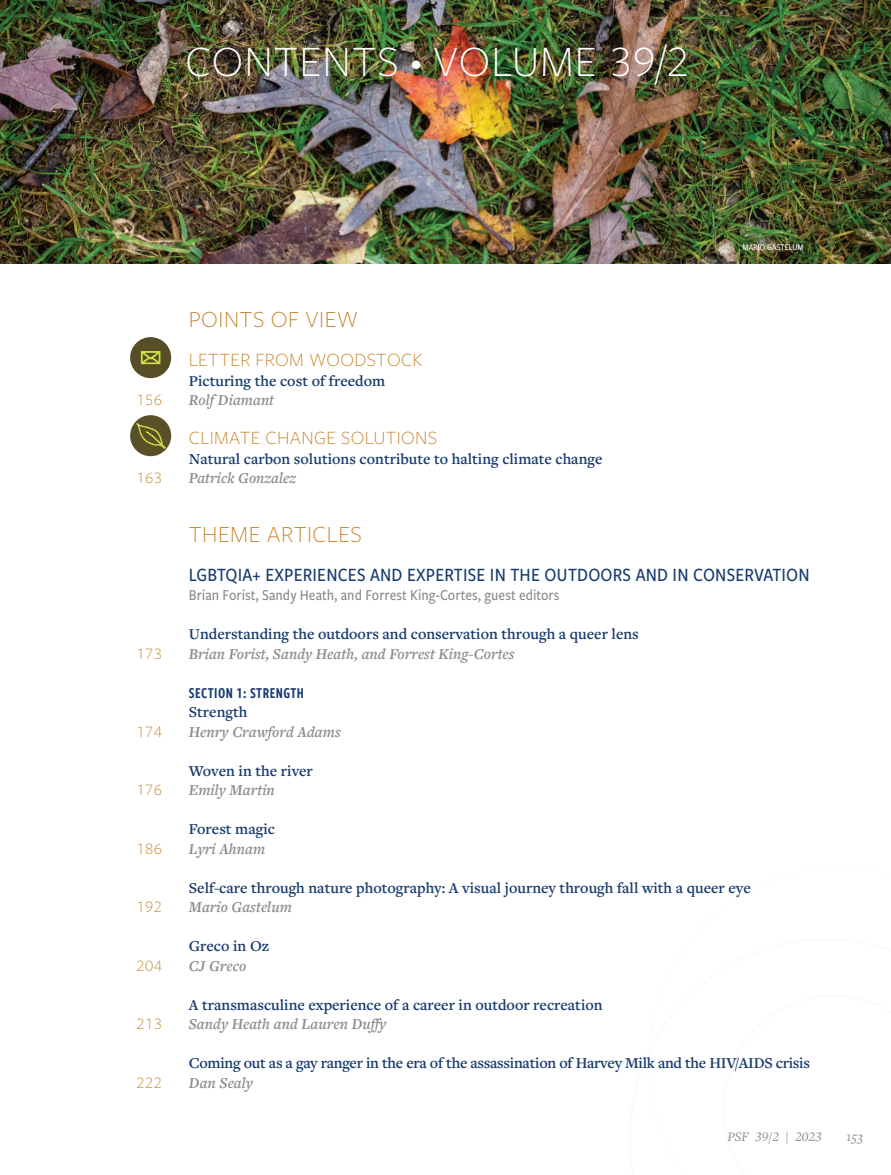
<style>
.page{position:relative;width:891px;height:1175px;background:#fff}
.page>*{position:absolute;margin:0;border:0;box-sizing:border-box;transform-origin:0 0}
.t1{font:300 45px "Freight Sans Pro";letter-spacing:.025em;color:#fff}
.t2{font:300 24px "Freight Sans Pro";letter-spacing:.02em;color:#c4842a}
.t3{font:500 19.5px "Freight Sans Cnd Pro";letter-spacing:.01em;color:#183c6e}
.t4{font:300 19.5px "Freight Sans Pro";letter-spacing:.02em;color:#c4842a}
.t5{font:300 16.5px "Freight Sans Pro";letter-spacing:.025em;color:#c4842a}
.t6{font:600 15.75px "Freight Text Pro";color:#183c6e}
.t7{font:italic 600 15.75px "Freight Text Pro";color:#898b8e}
.t8{font:600 15.75px "Freight Text Pro";letter-spacing:-.02em;color:#183c6e}
.t9{font:500 15.75px "Freight Sans Cnd Pro";color:#898b8e}
.t10{font:15.75px "Freight Sans Cmp Pro Semi";letter-spacing:.03em;color:#183c6e}
.t11{font:italic 13.5px "Freight Text Pro";color:#898b8e}
.t12{font:500 9px "Freight Sans Cnd Pro";color:#fff}
.s1{font-size:22.5px}
</style>
<div class="page">
<div style="left:130px;top:337px;width:41px;height:41px;background:#574e28;border-radius:50%"></div>
<svg style="left:141px;top:351px;width:20px;height:13px"></svg>
<img style="left:0;top:0;width:891px;height:263px">
<div style="left:130px;top:415px;width:41px;height:41px;background:#594f29;border-radius:50%"></div>
<svg style="left:135px;top:422px;width:32px;height:27px"></svg>
<h1 class="t1" style="left:186px;top:31px;width:505px">CONTENTS <span class="s1">•</span> VOLUME 39/2</h1>
<p class="t5" style="left:136px;top:389px;width:27px">156</p>
<p class="t5" style="left:136px;top:467px;width:27px">163</p>
<p class="t5" style="left:136px;top:642px;width:27px">173</p>
<p class="t5" style="left:136px;top:720px;width:27px">174</p>
<p class="t5" style="left:136px;top:779px;width:27px">176</p>
<p class="t5" style="left:136px;top:837px;width:27px">186</p>
<p class="t5" style="left:136px;top:896px;width:27px">192</p>
<p class="t5" style="left:136px;top:954px;width:27px">204</p>
<p class="t5" style="left:136px;top:1013px;width:27px">213</p>
<p class="t5" style="left:136px;top:1071px;width:27px">222</p>
<h2 class="t2" style="left:189px;top:303px;width:171px">POINTS OF VIEW</h2>
<p class="t4" style="left:189px;top:347px;width:235px">LETTER FROM WOODSTOCK</p>
<p class="t6" style="left:189px;top:370px;width:198px">Picturing the cost of freedom</p>
<p class="t7" style="left:189px;top:389px;width:87px">Rolf Diamant</p>
<p class="t4" style="left:189px;top:425px;width:250px">CLIMATE CHANGE SOLUTIONS</p>
<p class="t6" style="left:189px;top:448px;width:415px">Natural carbon solutions contribute to halting climate change</p>
<p class="t7" style="left:189px;top:467px;width:109px">Patrick Gonzalez</p>
<p class="t12" style="left:742px;top:241px;width:63px">MARIO GASTELUM</p>
<h2 class="t2" style="left:189px;top:518px;width:175px">THEME ARTICLES</h2>
<p class="t3" style="left:189px;top:561px;width:622px">LGBTQIA+ EXPERIENCES AND EXPERTISE IN THE OUTDOORS AND IN CONSERVATION</p>
<p class="t9" style="left:189px;top:584px;width:372px">Brian Forist, Sandy Heath, and Forrest King-Cortes, guest editors</p>
<p class="t6" style="left:189px;top:623px;width:452px">Understanding the outdoors and conservation through a queer lens</p>
<p class="t7" style="left:189px;top:643px;width:327px">Brian Forist, Sandy Heath, and Forrest King-Cortes</p>
<p class="t10" style="left:189px;top:682px;width:117px">SECTION 1: STRENGTH</p>
<p class="t6" style="left:189px;top:701px;width:60px">Strength</p>
<p class="t7" style="left:189px;top:721px;width:154px">Henry Crawford Adams</p>
<p class="t6" style="left:189px;top:760px;width:126px">Woven in the river</p>
<p class="t7" style="left:189px;top:779px;width:88px">Emily Martin</p>
<p class="t6" style="left:189px;top:818px;width:88px">Forest magic</p>
<p class="t7" style="left:189px;top:838px;width:78px">Lyri Ahnam</p>
<p class="t6" style="left:189px;top:877px;width:563px">Self-care through nature photography: A visual journey through fall with a queer eye</p>
<p class="t7" style="left:189px;top:896px;width:105px">Mario Gastelum</p>
<p class="t6" style="left:189px;top:935px;width:82px">Greco in Oz</p>
<p class="t7" style="left:189px;top:955px;width:59px">CJ Greco</p>
<p class="t6" style="left:189px;top:994px;width:415px">A transmasculine experience of a career in outdoor recreation</p>
<p class="t7" style="left:189px;top:1013px;width:199px">Sandy Heath and Lauren Duffy</p>
<p class="t8" style="left:189px;top:1052px;width:623px">Coming out as a gay ranger in the era of the assassination of Harvey Milk and the HIV/AIDS crisis</p>
<p class="t7" style="left:189px;top:1072px;width:66px">Dan Sealy</p>
<p class="t11" style="left:727px;top:1128px;width:96px">PSF 39/2 | 2023</p>
<p class="t11" style="left:847px;top:1128px;width:18px">153</p>
</div>
